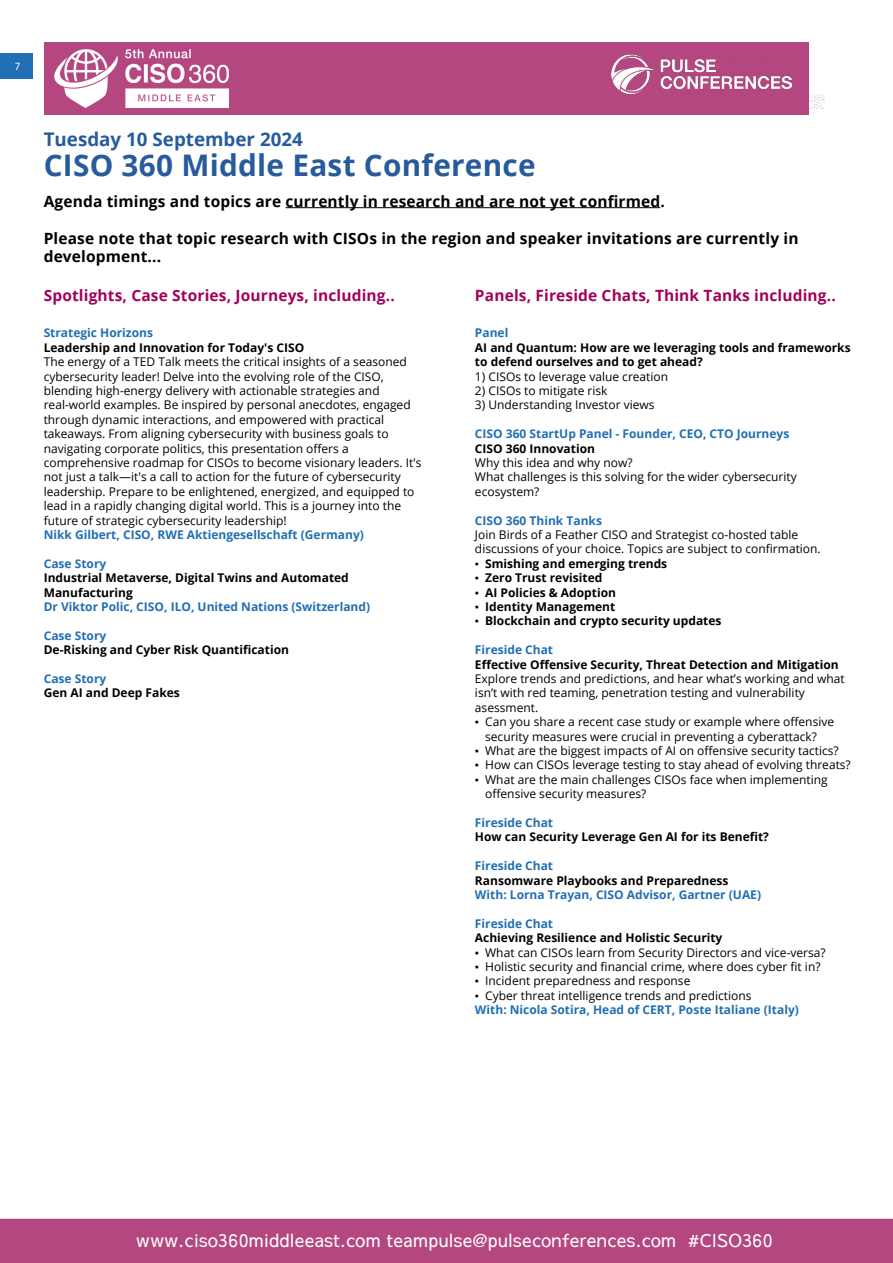
<style>
.page{position:relative;width:893px;height:1263px;background:#fff}
.page>*{position:absolute;margin:0;border:0;box-sizing:border-box;transform-origin:0 0}
.t1{font:700 29.7px "Open Sans";letter-spacing:.01em;color:#275b9c}
.t2{font:700 18.75px "Open Sans";color:#275b9c}
.t3{font:500 18px "Sawarabi Gothic";letter-spacing:.02em;color:#fff}
.t4{font:700 15.45px/18.6px "Open Sans";letter-spacing:.01em;color:#000}
.t5{font:700 15.45px "Open Sans";letter-spacing:.01em;color:#a3005a}
.t6{font:12px/14.4px "Open Sans";color:#000}
.t7{font:700 12px/14.4px "Open Sans";color:#000}
.t8{font:700 12px/14.4px "Open Sans";color:#216fb4}
.t9{font:11.1px "Myriad Pro";color:#fff}
.s1{font-family:"Times New Roman";font-weight:400}
.s2{font-family:"Times New Roman"}
.s3{font-family:"Times New Roman";font-weight:400;color:#000}
.s4{font-weight:400;color:#000}
</style>
<div class="page">
<div style="left:0;top:53px;width:33px;height:26px;background:#216fb4"></div>
<hr style="left:286px;top:207px;width:374px;height:1px;background:#000">
<img style="left:808px;top:72px;width:16px;height:41px">
<div style="left:44px;top:43px;width:764px;height:72px;background:#b44680"></div>
<img style="left:611px;top:54px;width:181px;height:39px">
<img style="left:55px;top:50px;width:173px;height:58px">
<div style="left:0;top:1219px;width:893px;height:44px;background:#b44680"></div>
<p class="t9" style="left:15px;top:59px;width:7px">7</p>
<h2 class="t2" style="left:44px;top:126px;width:261px">Tuesday 10 September 2024</h2>
<h1 class="t1" style="left:44px;top:144px;width:494px">CISO 360 Middle East Conference</h1>
<p class="t4" style="left:44px;top:191px;width:623px">Agenda timings and topics are currently in research and are not yet confirmed.</p>
<p class="t4" style="left:44px;top:228px;width:756px">Please note that topic research with CISOs in the region and speaker invitations are currently in development...</p>
<p class="t5" style="left:44px;top:284px;width:353px">Spotlights, Case Stories, Journeys, including..</p>
<p class="t5" style="left:475px;top:284px;width:362px">Panels, Fireside Chats, Think Tanks including..</p>
<p class="t8" style="left:44px;top:325px;width:111px">Strategic Horizons</p>
<p class="t7" style="left:44px;top:340px;width:262px">Leadership and Innovation for Today's CISO</p>
<p class="t6" style="left:44px;top:354px;width:379px">The energy of a TED Talk meets the critical insights of a seasoned cybersecurity leader! Delve into the evolving role of the CISO, blending high-energy delivery with actionable strategies and real-world examples. Be inspired by personal anecdotes, engaged through dynamic interactions, and empowered with practical takeaways. From aligning cybersecurity with business goals to navigating corporate politics, this presentation offers a comprehensive roadmap for CISOs to become visionary leaders. It's not just a talk—it's a call to action for the future of cybersecurity leadership. Prepare to be enlightened, energized, and equipped to lead in a rapidly changing digital world. This is a journey into the future of strategic cybersecurity leadership!</p>
<p class="t8" style="left:44px;top:527px;width:322px">Nikk Gilbert, CISO, RWE Aktiengesellschaft (Germany)</p>
<p class="t8" style="left:44px;top:556px;width:64px">Case Story</p>
<p class="t7" style="left:44px;top:570px;width:307px">Industrial Metaverse, Digital Twins and Automated<br>Manufacturing</p>
<p class="t8" style="left:44px;top:599px;width:328px">Dr Viktor Polic, CISO, ILO, United Nations (Switzerland)</p>
<p class="t8" style="left:44px;top:628px;width:64px">Case Story</p>
<p class="t7" style="left:44px;top:642px;width:247px">De-Risking and Cyber Risk Quantification</p>
<p class="t8" style="left:44px;top:671px;width:64px">Case Story</p>
<p class="t7" style="left:44px;top:685px;width:138px">Gen AI and Deep Fakes</p>
<p class="t8" style="left:475px;top:325px;width:35px">Panel</p>
<p class="t7" style="left:475px;top:340px;width:377px">AI and Quantum: How are we leveraging tools and frameworks to defend ourselves and to get ahead?</p>
<p class="t6" style="left:475px;top:369px;width:195px">1) CISOs to leverage value creation</p>
<p class="t6" style="left:475px;top:383px;width:134px">2) CISOs to mitigate risk</p>
<p class="t6" style="left:475px;top:397px;width:181px">3) Understanding Investor views</p>
<p class="t8" style="left:475px;top:426px;width:316px">CISO 360 StartUp Panel - Founder, CEO, CTO Journeys</p>
<p class="t7" style="left:475px;top:441px;width:121px">CISO 360 Innovation</p>
<p class="t6" style="left:475px;top:455px;width:323px">Why this idea and why now?<br>What challenges is this solving for the wider cybersecurity ecosystem?</p>
<p class="t8" style="left:475px;top:513px;width:128px">CISO 360 Think Tanks</p>
<p class="t6" style="left:475px;top:527px;width:347px">Join Birds of a Feather CISO and Strategist co-hosted table discussions of your choice. Topics are subject to confirmation.</p>
<p class="t7" style="left:475px;top:556px;width:194px"><span class="s1">•</span> Smishing and emerging trends</p>
<p class="t7" style="left:475px;top:570px;width:129px"><span class="s1">•</span> Zero Trust revisited</p>
<p class="t7" style="left:475px;top:585px;width:143px"><span class="s1">•</span> AI Policies &amp; Adoption</p>
<p class="t7" style="left:475px;top:599px;width:142px"><span class="s1">•</span> Identity Management</p>
<p class="t7" style="left:475px;top:613px;width:248px"><span class="s1">•</span> Blockchain and crypto security updates</p>
<p class="t8" style="left:475px;top:642px;width:80px">Fireside Chat</p>
<p class="t7" style="left:475px;top:657px;width:365px">Effective Offensive Security, Threat Detection and Mitigation</p>
<p class="t6" style="left:475px;top:671px;width:371px">Explore trends and predictions, and hear what’s working and what isn’t with red teaming, penetration testing and vulnerability asessment.</p>
<p class="t6" style="left:475px;top:714px;width:361px;text-align:center"><span class="s2">•</span> Can you share a recent case study or example where offensive security measures were crucial in preventing a cyberattack?</p>
<p class="t6" style="left:475px;top:743px;width:365px"><span class="s2">•</span> What are the biggest impacts of AI on offensive security tactics?</p>
<p class="t6" style="left:475px;top:757px;width:377px"><span class="s2">•</span> How can CISOs leverage testing to stay ahead of evolving threats?</p>
<p class="t6" style="left:485px;top:772px;width:344px;text-indent:-10px"><span class="s2">•</span> What are the main challenges CISOs face when implementing offensive security measures?</p>
<p class="t8" style="left:475px;top:815px;width:80px">Fireside Chat</p>
<p class="t7" style="left:475px;top:829px;width:296px">How can Security Leverage Gen AI for its Benefit?</p>
<p class="t8" style="left:475px;top:858px;width:80px">Fireside Chat</p>
<p class="t7" style="left:475px;top:873px;width:255px">Ransomware Playbooks and Preparedness</p>
<p class="t8" style="left:475px;top:887px;width:288px">With: Lorna Trayan, CISO Advisor, Gartner (UAE)</p>
<p class="t8" style="left:475px;top:916px;width:80px">Fireside Chat</p>
<p class="t7" style="left:475px;top:930px;width:249px">Achieving Resilience and Holistic Security</p>
<p class="t6" style="left:475px;top:945px;width:352px"><span class="s2">•</span> What can CISOs learn from Security Directors and vice-versa?</p>
<p class="t6" style="left:475px;top:959px;width:347px"><span class="s2">•</span> Holistic security and financial crime, where does cyber fit in?</p>
<p class="t6" style="left:475px;top:973px;width:217px"><span class="s2">•</span> Incident preparedness and response</p>
<p class="t8" style="left:475px;top:988px;width:325px"><span class="s3">•</span> <span class="s4">Cyber threat intelligence trends and predictions<br></span>With: Nicola Sotira, Head of CERT, Poste Italiane (Italy)</p>
<h3 class="t3" style="left:136px;top:1227px;width:638px">www.ciso360middleeast.com teampulse@pulseconferences.com #CISO360</h3>
</div>
